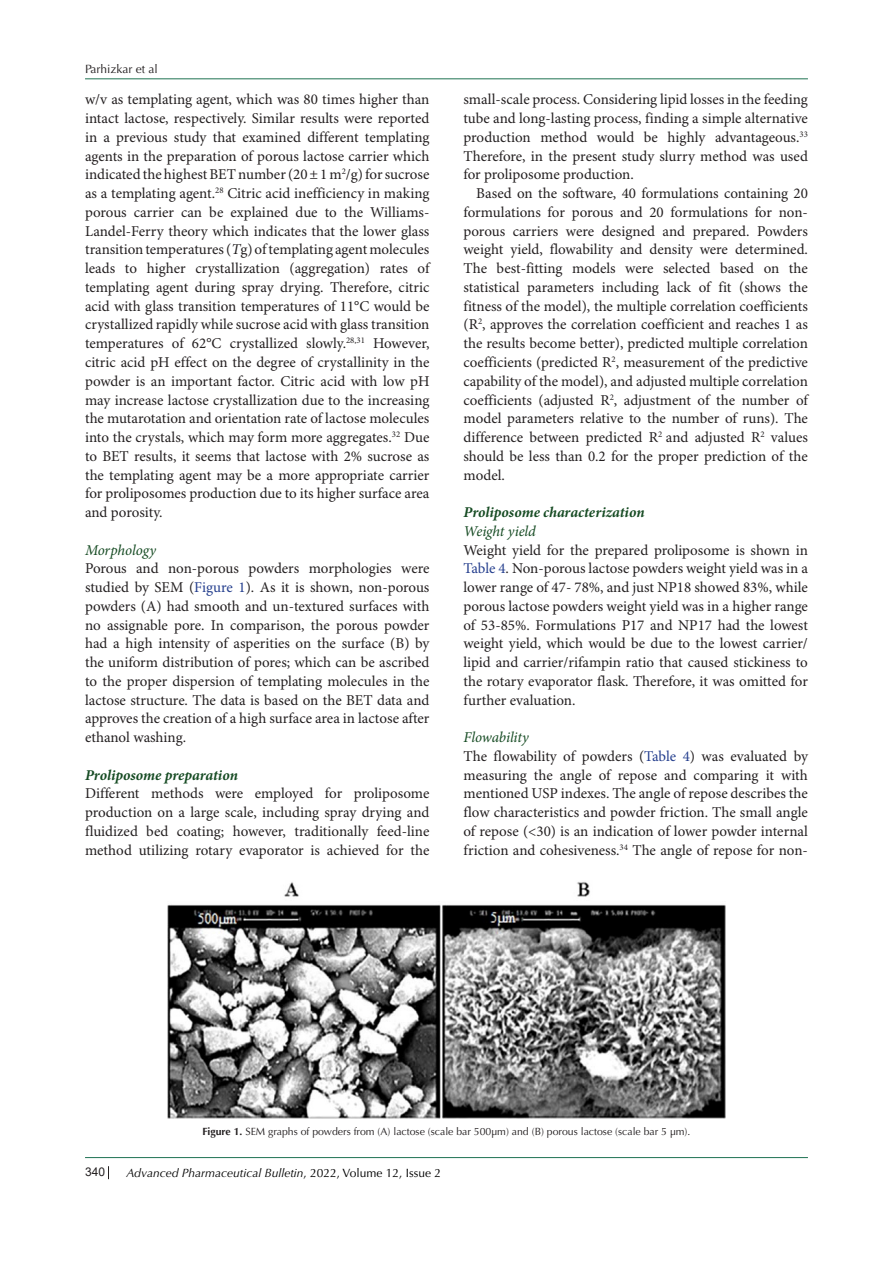
<style>
.page{position:relative;width:893px;height:1263px;background:#fff}
.page>*{position:absolute;margin:0;border:0;box-sizing:border-box;transform-origin:0 0}
.t1{font:15px/18.8px "Minion Pro";color:#231f20;text-align:justify}
.heading_2{font:italic 700 15px "Minion Pro";letter-spacing:-.005em;color:#164b23}
.heading_2-2{font:italic 15px "Minion Pro";letter-spacing:-.005em;color:#164b23}
.t2{font:italic 12px "Optima LT Std";color:#000}
.t3{font:12px "Optima LT Std";color:#231f20}
.t4{font:12px "Arial";color:#231f20}
.t5{font:10.5px "Optima LT Std";color:#231f20}
.s1{font-style:italic}
.s2{color:#253f8e}
.s3{font-weight:700}
.s4{font-style:normal}
</style>
<div class="page">
<svg style="left:108px;top:1166px;width:1px;height:13px"></svg>
<hr style="left:85px;top:1157px;width:723px;height:1px;background:#1e7252">
<hr style="left:85px;top:78px;width:723px;height:1px;background:#1e7252">
<img style="left:168px;top:881px;width:557px;height:238px">
<p class="t3" style="left:85px;top:62px;width:74px">Parhizkar et al</p>
<p class="t1" style="left:85px;top:91px;width:346px">w/v as templating agent, which was 80 times higher than intact lactose, respectively. Similar results were reported in a previous study that examined different templating agents in the preparation of porous lactose carrier which indicated the highest BET number (20±1 m<sup>2</sup>/g) for sucrose as a templating agent.<sup>28</sup> Citric acid inefficiency in making porous carrier can be explained due to the Williams-Landel-Ferry theory which indicates that the lower glass transition temperatures (<span class="s1">T</span>g) of templating agent molecules leads to higher crystallization (aggregation) rates of templating agent during spray drying. Therefore, citric acid with glass transition temperatures of 11°C would be crystallized rapidly while sucrose acid with glass transition temperatures of 62°C crystallized slowly.<sup>28,31</sup> However, citric acid pH effect on the degree of crystallinity in the powder is an important factor. Citric acid with low pH may increase lactose crystallization due to the increasing the mutarotation and orientation rate of lactose molecules into the crystals, which may form more aggregates.<sup>32</sup> Due to BET results, it seems that lactose with 2% sucrose as the templating agent may be a more appropriate carrier for proliposomes production due to its higher surface area and porosity.</p>
<p class="heading_2-2" style="left:85px;top:539px;width:72px">Morphology</p>
<p class="t1" style="left:85px;top:560px;width:346px">Porous and non-porous powders morphologies were studied by SEM (<span class="s2">Figure 1</span>). As it is shown, non-porous powders (A) had smooth and un-textured surfaces with no assignable pore. In comparison, the porous powder had a high intensity of asperities on the surface (B) by the uniform distribution of pores; which can be ascribed to the proper dispersion of templating molecules in the lactose structure. The data is based on the BET data and approves the creation of a high surface area in lactose after ethanol washing.</p>
<p class="heading_2" style="left:85px;top:764px;width:154px">Proliposome preparation</p>
<p class="t1" style="left:85px;top:785px;width:346px">Different methods were employed for proliposome production on a large scale, including spray drying and fluidized bed coating; however, traditionally feed-line method utilizing rotary evaporator is achieved for the</p>
<p class="t1" style="left:463px;top:91px;width:346px">small-scale process. Considering lipid losses in the feeding tube and long-lasting process, finding a simple alternative production method would be highly advantageous.<sup>33<br></sup>Therefore, in the present study slurry method was used for proliposome production.</p>
<p class="t1" style="left:463px;top:185px;width:346px;text-indent:13px">Based on the software, 40 formulations containing 20 formulations for porous and 20 formulations for non&shy;porous carriers were designed and prepared. Powders weight yield, flowability and density were determined.<br>The best-fitting models were selected based on the statistical parameters including lack of fit (shows the fitness of the model), the multiple correlation coefficients (R<sup>2</sup>, approves the correlation coefficient and reaches 1 as the results become better), predicted multiple correlation coefficients (predicted R<sup>2</sup>, measurement of the predictive capability of the model), and adjusted multiple correlation coefficients (adjusted R<sup>2</sup>, adjustment of the number of model parameters relative to the number of runs). The difference between predicted R<sup>2</sup> and adjusted R<sup>2</sup> values should be less than 0.2 for the proper prediction of the model.</p>
<p class="heading_2" style="left:463px;top:501px;width:183px">Proliposome characterization</p>
<p class="heading_2-2" style="left:463px;top:521px;width:74px">Weight yield</p>
<p class="t1" style="left:463px;top:541px;width:346px">Weight yield for the prepared proliposome is shown in <span class="s2">Table 4</span>. Non-porous lactose powders weight yield was in a lower range of 47- 78%, and just NP18 showed 83%, while porous lactose powders weight yield was in a higher range of 53-85%. Formulations P17 and NP17 had the lowest weight yield, which would be due to the lowest carrier/ lipid and carrier/rifampin ratio that caused stickiness to the rotary evaporator flask. Therefore, it was omitted for further evaluation.</p>
<p class="heading_2-2" style="left:463px;top:727px;width:67px">Flowability</p>
<p class="t1" style="left:463px;top:747px;width:346px">The flowability of powders (<span class="s2">Table 4</span>) was evaluated by measuring the angle of repose and comparing it with mentioned USP indexes. The angle of repose describes the flow characteristics and powder friction. The small angle of repose (&lt;30) is an indication of lower powder internal friction and cohesiveness.<sup>34</sup> The angle of repose for non-</p>
<p class="t5" style="left:202px;top:1125px;width:489px"><span class="s3">Figure 1.</span> SEM graphs of powders from (A) lactose (scale bar 500µm) and (B) porous lactose (scale bar 5 µm).</p>
<p class="t4" style="left:85px;top:1163px;width:22px">340</p>
<p class="t2" style="left:126px;top:1165px;width:316px">Advanced Pharmaceutical Bulletin<span class="s4">, 2022, Volume 12, Issue 2</span></p>
</div>
